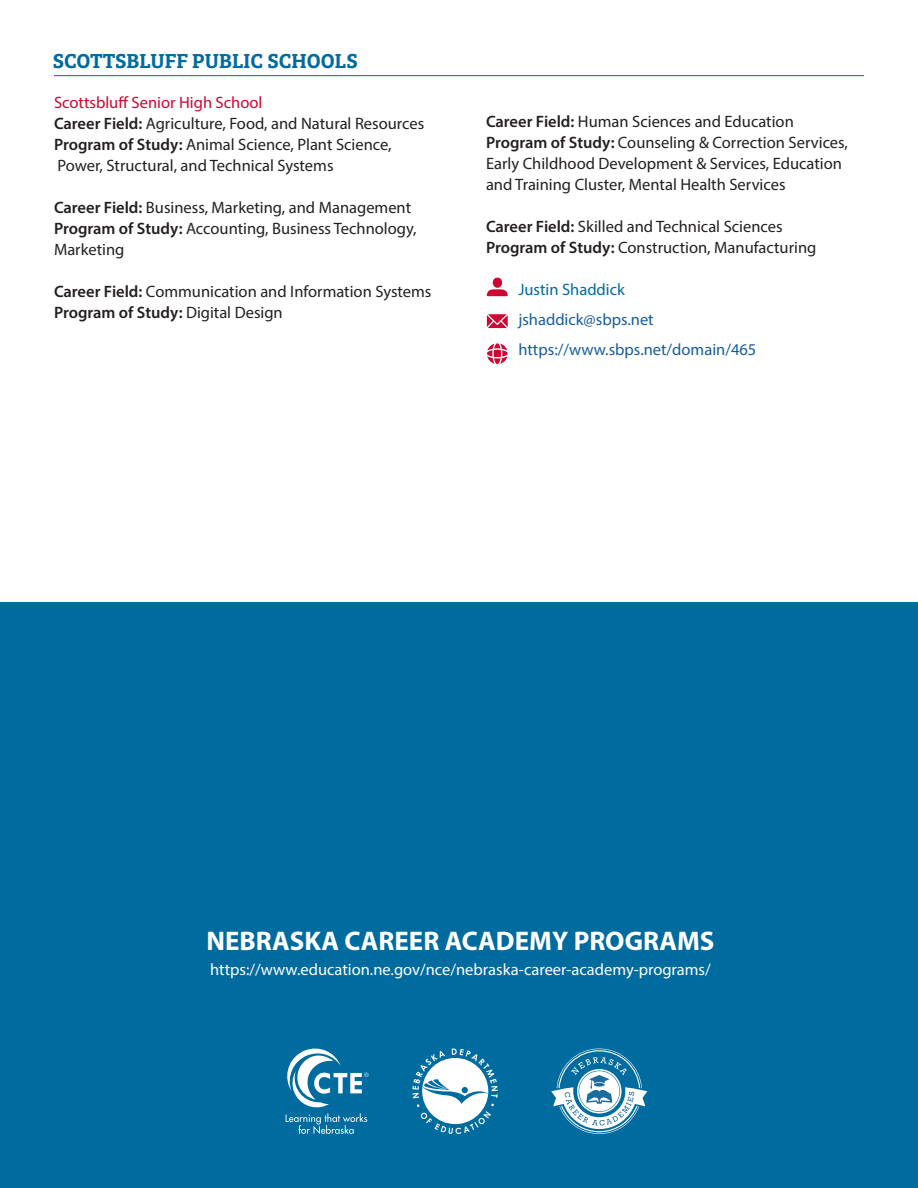
<style>
.page{position:relative;width:918px;height:1188px;background:#fff}
.page>*{position:absolute;margin:0;border:0;box-sizing:border-box;transform-origin:0 0}
.t1{font:700 27px "Myriad Pro";color:#fff}
.t2{font:21px "Bree Serif Sb";color:#006b9e}
.t3{font:16.5px/21px "Myriad Pro";color:#231f20}
.t4{font:16.5px "Myriad Pro";color:#fff}
.t5{font:16.5px "Myriad Pro";color:#175d9e}
.t6{font:600 16.5px "Myriad Pro";color:#231f20}
.t7{font:16.5px "Myriad Pro";color:#d00632}
.t8{font:16.5px "Myriad Pro";color:#016a9e}
.s1{font-weight:600}
.s2{font-weight:400}
</style>
<div class="page">
<div style="left:0;top:603px;width:918px;height:585px;background:#006b9e"></div>
<svg style="left:412px;top:1049px;width:86px;height:85px"></svg>
<svg style="left:286px;top:1049px;width:83px;height:85px"></svg>
<svg style="left:551px;top:1049px;width:96px;height:85px"></svg>
<svg style="left:594px;top:1083px;width:11px;height:4px"></svg>
<hr style="left:54px;top:75px;width:810px;height:1px;background:#006b9e">
<svg style="left:487px;top:277px;width:21px;height:19px"></svg>
<svg style="left:487px;top:314px;width:21px;height:14px"></svg>
<svg style="left:487px;top:343px;width:21px;height:21px"></svg>
<p class="t2" style="left:53px;top:45px;width:306px">SCOTTSBLUFF PUBLIC SCHOOLS</p>
<p class="t7" style="left:54px;top:92px;width:210px">Scottsbluff Senior High School</p>
<p class="t3" style="left:54px;top:113px;width:372px"><span class="s1">Career Field:</span> Agriculture, Food, and Natural Resources</p>
<p class="t3" style="left:54px;top:134px;width:339px"><span class="s1">Program of Study:</span> Animal Science, Plant Science,<br>Power, Structural, and Technical Systems</p>
<p class="t3" style="left:54px;top:197px;width:359px"><span class="s1">Career Field:</span> Business, Marketing, and Management</p>
<p class="t3" style="left:54px;top:218px;width:364px"><span class="s1">Program of Study:</span> Accounting, Business Technology,<br>Marketing</p>
<p class="t3" style="left:54px;top:281px;width:379px"><span class="s1">Career Field:</span> Communication and Information Systems</p>
<p class="t6" style="left:54px;top:302px;width:230px">Program of Study: <span class="s2">Digital Design</span></p>
<p class="t3" style="left:486px;top:111px;width:309px"><span class="s1">Career Field:</span> Human Sciences and Education</p>
<p class="t3" style="left:486px;top:132px;width:364px"><span class="s1">Program of Study:</span> Counseling &amp; Correction Services,<br>Early Childhood Development &amp; Services, Education and Training Cluster, Mental Health Services</p>
<p class="t3" style="left:486px;top:216px;width:298px"><span class="s1">Career Field:</span> Skilled and Technical Sciences</p>
<p class="t3" style="left:486px;top:237px;width:332px"><span class="s1">Program of Study:</span> Construction, Manufacturing</p>
<p class="t8" style="left:518px;top:280px;width:108px">Justin Shaddick</p>
<p class="t5" style="left:518px;top:310px;width:137px">jshaddick@sbps.net</p>
<p class="t5" style="left:518px;top:340px;width:240px">https://www.sbps.net/domain/465</p>
<h1 class="t1" style="left:207px;top:924px;width:509px">NEBRASKA CAREER ACADEMY PROGRAMS</h1>
<p class="t4" style="left:210px;top:960px;width:502px">https://www.education.ne.gov/nce/nebraska-career-academy-programs/</p>
</div>
